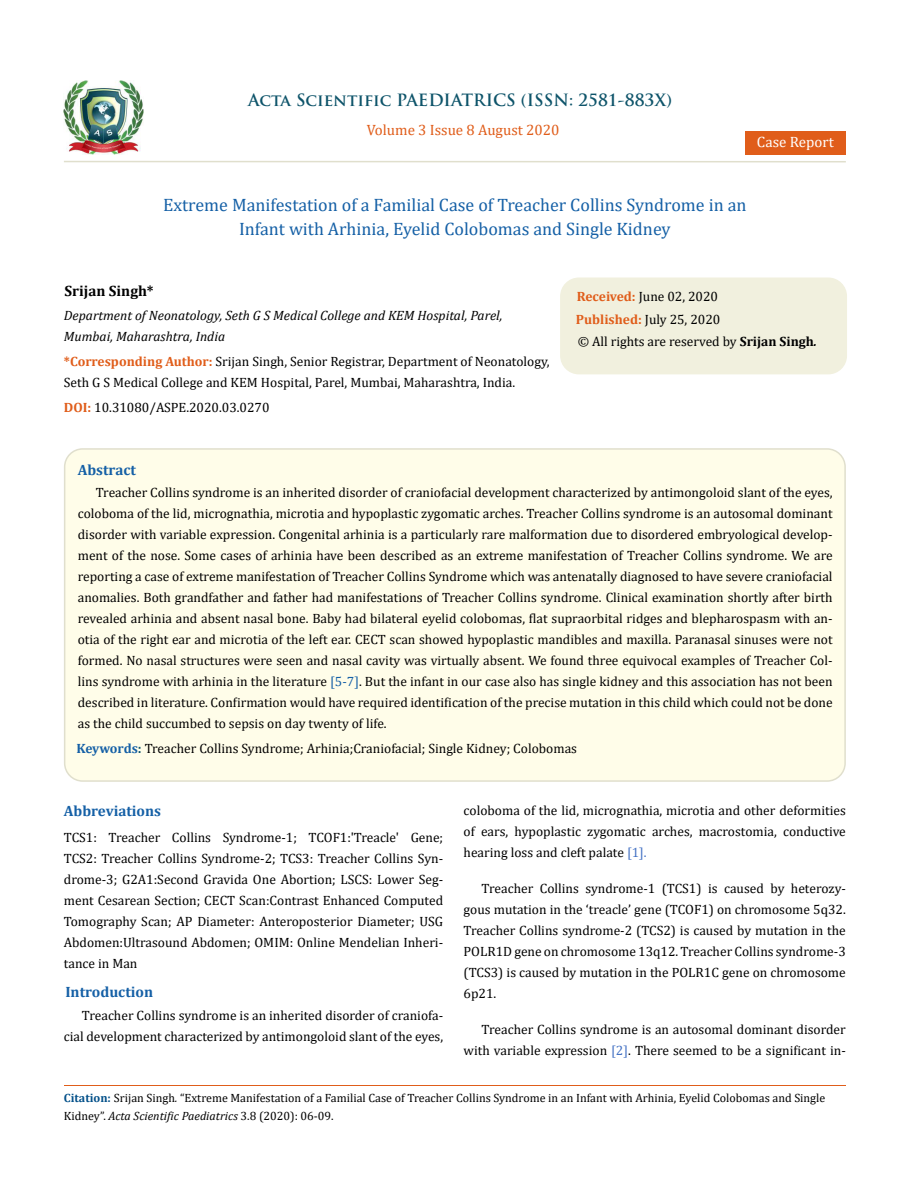
<style>
.page{position:relative;width:917px;height:1188px;background:#fff}
.page>*{position:absolute;margin:0;border:0;box-sizing:border-box;transform-origin:0 0}
.t1{font:18px/24px "Cambria";color:#1560a6;text-align:center}
.t2{font:700 16.5px "Trajan Pro";color:#0e546a}
.t3{font:700 15px "Cambria";color:#1560a6}
.t4{font:15px "Cambria";color:#e05d1a}
.t5{font:700 15px "Cambria";color:#000}
.t6{font:15px "Cambria";color:#fff}
.t7{font:13.5px/21px "Cambria";color:#000;text-align:justify}
.t8{font:italic 13.5px/21px "Cambria";color:#000}
.t9{font:12px/18px "Cambria";color:#000}
.s1{font-weight:700;color:#e05d1a}
.s2{font-weight:700}
.s3{font-weight:700;font-style:italic}
.s4{color:#1560a6}
.s5{font-weight:700;color:#1560a6}
.s6{font-weight:700;color:#0e546a}
.s7{color:#4472c4}
.s8{font-weight:700;color:#035089}
.s9{font-style:italic}
</style>
<div class="page">
<img style="left:63px;top:81px;width:80px;height:74px">
<div style="left:744px;top:132px;width:101px;height:23px;background:#e05d1a"></div>
<div style="left:561px;top:278px;width:285px;height:96px;background:#f1f0de;border-radius:18px"></div>
<div style="left:560px;top:278px;width:287px;height:96px;border:2px solid #f1f0de;border-radius:18px"></div>
<div style="left:65px;top:449px;width:780px;height:332px;background:#fffde9;border-radius:18px"></div>
<div style="left:64px;top:448px;width:781px;height:334px;border:2px solid #e0dfcd;border-radius:18px"></div>
<hr style="left:64px;top:1085px;width:781px;height:1px;background:#e05d1a">
<hr style="left:64px;top:161px;width:781px;height:1px;background:#e0dfcd">
<p class="t2" style="left:248px;top:90px;width:425px">Acta Scientific PAEDIATRICS (ISSN: 2581-883X)</p>
<p class="t4" style="left:367px;top:121px;width:194px">Volume 3 Issue 8 August 2020</p>
<p class="t6" style="left:757px;top:133px;width:78px">Case Report</p>
<h1 class="t1" style="left:163px;top:192px;width:585px">Extreme Manifestation of a Familial Case of Treacher Collins Syndrome in an<br>Infant with Arhinia, Eyelid Colobomas and Single Kidney</h1>
<p class="t5" style="left:65px;top:280px;width:90px">Srijan Singh*</p>
<p class="t8" style="left:64px;top:305px;width:440px">Department of Neonatology, Seth G S Medical College and KEM Hospital, Parel,<br>Mumbai, Maharashtra, India</p>
<p class="t7" style="left:64px;top:351px;width:487px"><span class="s1">*Corresponding Author:</span> Srijan Singh, Senior Registrar, Department of Neonatology,<br>Seth G S Medical College and KEM Hospital, Parel, Mumbai, Maharashtra, India.</p>
<p class="t7" style="left:64px;top:397px;width:207px"><span class="s1">DOI:</span> 10.31080/ASPE.2020.03.0270</p>
<p class="t3" style="left:78px;top:459px;width:60px">Abstract</p>
<p class="t7" style="left:576px;top:285px;width:146px;line-height:23px"><span class="s1">Received:</span> June 02, 2020<br><span class="s1">Published:</span> July 25, 2020</p>
<p class="t7" style="left:577px;top:331px;width:241px">© All rights are reserved by <span class="s2">Srijan Singh</span><span class="s3">.</span></p>
<p class="t7" style="left:78px;top:482px;width:756px;text-indent:18px">Treacher Collins syndrome is an inherited disorder of craniofacial development characterized by antimongoloid slant of the eyes, coloboma of the lid, micrognathia, microtia and hypoplastic zygomatic arches. Treacher Collins syndrome is an autosomal dominant disorder with variable expression. Congenital arhinia is a particularly rare malformation due to disordered embryological develop&shy;ment of the nose. Some cases of arhinia have been described as an extreme manifestation of Treacher Collins syndrome. We are reporting a case of extreme manifestation of Treacher Collins Syndrome which was antenatally diagnosed to have severe craniofacial anomalies. Both grandfather and father had manifestations of Treacher Collins syndrome. Clinical examination shortly after birth revealed arhinia and absent nasal bone. Baby had bilateral eyelid colobomas, flat supraorbital ridges and blepharospasm with an&shy;otia of the right ear and microtia of the left ear. CECT scan showed hypoplastic mandibles and maxilla. Paranasal sinuses were not formed. No nasal structures were seen and nasal cavity was virtually absent. We found three equivocal examples of Treacher Col&shy;lins syndrome with arhinia in the literature <span class="s4">[5-7]</span>. But the infant in our case also has single kidney and this association has not been described in literature. Confirmation would have required identification of the precise mutation in this child which could not be done as the child succumbed to sepsis on day twenty of life.</p>
<p class="t7" style="left:76px;top:738px;width:502px"><span class="s5">Keywords</span><span class="s6">:</span> Treacher Collins Syndrome; Arhinia;Craniofacial; Single Kidney; Colobomas</p>
<p class="t3" style="left:64px;top:800px;width:99px">Abbreviations</p>
<p class="t7" style="left:64px;top:826px;width:381px">TCS1: Treacher Collins Syndrome-1; TCOF1:'Treacle' Gene; TCS2: Treacher Collins Syndrome-2; TCS3: Treacher Collins Syn&shy;drome-3; G2A1:Second Gravida One Abortion; LSCS: Lower Seg&shy;ment Cesarean Section; CECT Scan:Contrast Enhanced Computed Tomography Scan; AP Diameter: Anteroposterior Diameter; USG Abdomen:Ultrasound Abdomen; OMIM: Online Mendelian Inheri&shy;tance in Man</p>
<p class="t3" style="left:65px;top:981px;width:89px">Introduction</p>
<p class="t7" style="left:64px;top:1005px;width:381px;text-align:right">Treacher Collins syndrome is an inherited disorder of craniofa&shy;cial development characterized by antimongoloid slant of the eyes,</p>
<p class="t7" style="left:463px;top:800px;width:384px">coloboma of the lid, micrognathia, microtia and other deformities of ears, hypoplastic zygomatic arches, macrostomia, conductive hearing loss and cleft palate <span class="s7">[1].</span></p>
<p class="t7" style="left:463px;top:878px;width:384px;text-indent:18px">Treacher Collins syndrome-1 (TCS1) is caused by heterozy&shy;gous mutation in the ‘treacle’ gene (TCOF1) on chromosome 5q32.<br>Treacher Collins syndrome-2 (TCS2) is caused by mutation in the POLR1D gene on chromosome 13q12. Treacher Collins syndrome-3 (TCS3) is caused by mutation in the POLR1C gene on chromosome 6p21.</p>
<p class="t7" style="left:463px;top:1019px;width:384px;text-align:right">Treacher Collins syndrome is an autosomal dominant disorder with variable expression <span class="s7">[2]</span>. There seemed to be a significant in-</p>
<p class="t9" style="left:64px;top:1089px;width:762px"><span class="s8">Citation:</span> Srijan Singh<span class="s9">.</span> “Extreme Manifestation of a Familial Case of Treacher Collins Syndrome in an Infant with Arhinia, Eyelid Colobomas and Single<br>Kidney”. <span class="s9">Acta Scientific Paediatrics</span> 3.8 (2020): 06-09.</p>
</div>
